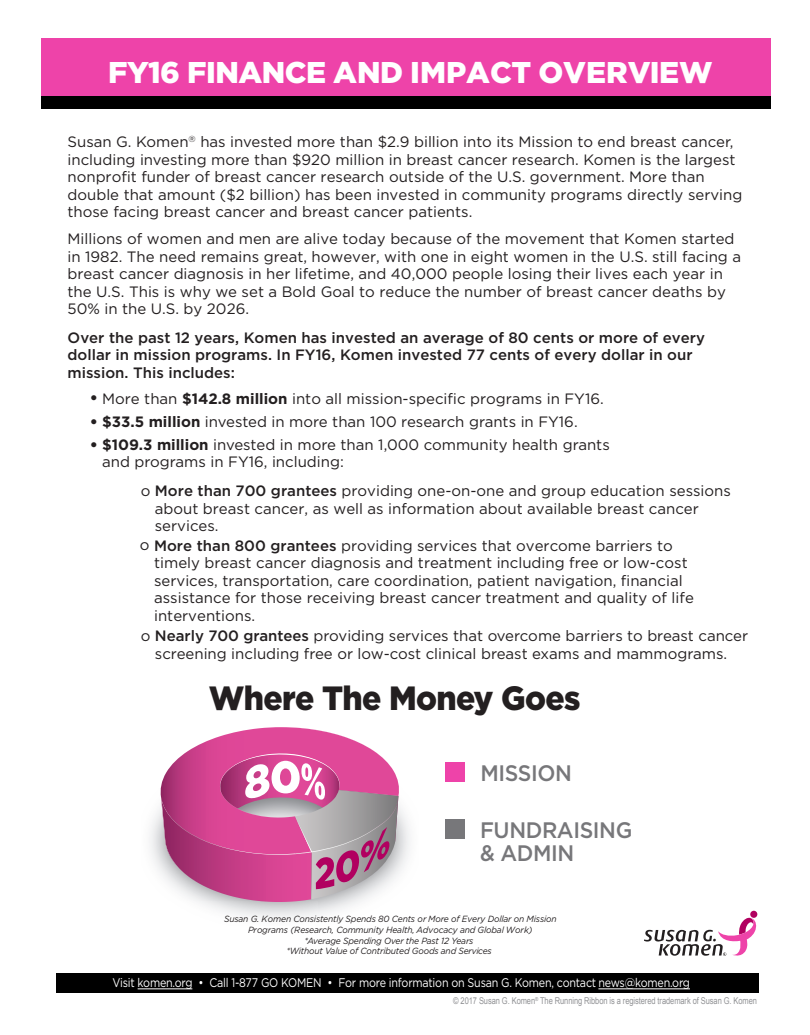
<style>
.page{position:relative;width:810px;height:1035px;background:#fff}
.page>*{position:absolute;margin:0;border:0;box-sizing:border-box;transform-origin:0 0}
.t1{font:900 33.62px "Gotham";letter-spacing:-.02em;color:#231f20;scale:.95 1}
.t2{font:900 30px "Gotham";letter-spacing:-.02em;color:#fff}
.t3{font:500 22.38px/22.4px "Gotham";letter-spacing:-.02em;color:#77777a;scale:.95 1}
.t4{font:15px/17.5px "Gotham";color:#231f20}
.t5{font:500 15px/17.5px "Gotham";color:#231f20}
.t6{font:12.5px "Gotham";letter-spacing:-.02em;color:#fff;scale:.86 1}
.t7{font:9.38px "Arial";letter-spacing:-.01em;color:#919295;scale:.8 1}
.t8{font:italic 9px/10.6px "Gotham";letter-spacing:-.02em;color:#231f20;text-align:center;scale:.95 1}
.s1{font-weight:900}
.s2{font-weight:700}
.s3{font-weight:500}
.s4{font-style:inherit}
</style>
<div class="page">
<svg style="left:160px;top:727px;width:240px;height:175px"></svg>
<div style="left:446px;top:762px;width:19px;height:20px;background:#ee43a9"></div>
<div style="left:446px;top:819px;width:19px;height:20px;background:#77777a"></div>
<div style="left:41px;top:52px;width:729px;height:57px;background:#000"></div>
<div style="left:41px;top:39px;width:729px;height:57px;background:#ee43a9"></div>
<div style="left:56px;top:973px;width:703px;height:19px;background:#000"></div>
<hr style="left:138px;top:989px;width:54px;height:1px;background:#fff">
<hr style="left:598px;top:989px;width:92px;height:1px;background:#fff">
<svg style="left:644px;top:911px;width:113px;height:45px"></svg>
<h2 class="t2" style="left:108px;top:51px;width:606px">FY16 FINANCE AND IMPACT OVERVIEW</h2>
<p class="t4" style="left:68px;top:133px;width:676px">Susan G. Komen<sup>®</sup> has invested more than $2.9 billion into its Mission to end breast cancer, including investing more than $920 million in breast cancer research. Komen is the largest nonprofit funder of breast cancer research outside of the U.S. government. More than double that amount ($2 billion) has been invested in community programs directly serving those facing breast cancer and breast cancer patients.</p>
<p class="t4" style="left:68px;top:230px;width:675px">Millions of women and men are alive today because of the movement that Komen started in 1982. The need remains great, however, with one in eight women in the U.S. still facing a breast cancer diagnosis in her lifetime, and 40,000 people losing their lives each year in the U.S. This is why we set a Bold Goal to reduce the number of breast cancer deaths by 50% in the U.S. by 2026.</p>
<p class="t5" style="left:68px;top:328px;width:639px">Over the past 12 years, Komen has invested an average of 80 cents or more of every dollar in mission programs. In FY16, Komen invested 77 cents of every dollar in our mission. This includes:</p>
<p class="t4" style="left:90px;top:390px;width:515px"><span class="s1">•</span> More than <span class="s2">$142.8 million</span> into all mission-specific programs in FY16.</p>
<p class="t4" style="left:90px;top:413px;width:489px"><span class="s1">•</span> <span class="s2">$33.5 million</span> invested in more than 100 research grants in FY16.</p>
<p class="t4" style="left:102px;top:436px;width:509px;text-indent:-12px"><span class="s1">•</span> <span class="s2">$109.3 million</span> invested in more than 1,000 community health grants and programs in FY16, including:</p>
<p class="t4" style="left:155px;top:483px;width:578px;text-indent:-14px">o <span class="s3">More than 700 grantees</span> providing one-on-one and group education sessions about breast cancer, as well as information about available breast cancer services.</p>
<p class="t4" style="left:154px;top:537px;width:541px;text-indent:-14px">o <span class="s3">More than 800 grantees</span> providing services that overcome barriers to timely breast cancer diagnosis and treatment including free or low-cost services, transportation, care coordination, patient navigation, financial assistance for those receiving breast cancer treatment and quality of life interventions.</p>
<p class="t4" style="left:141px;top:627px;width:609px;line-height:18px;text-align:center">o <span class="s3">Nearly 700 grantees</span> providing services that overcome barriers to breast cancer screening including free or low-cost clinical breast exams and mammograms.</p>
<h1 class="t1" style="left:209px;top:675px;width:393px">Where The Money Goes</h1>
<h3 class="t3" style="left:480px;top:762px;width:98px">MISSION</h3>
<h3 class="t3" style="left:480px;top:819px;width:162px">FUNDRAISING &amp; ADMIN</h3>
<p class="t8" style="left:224px;top:914px;width:352px">Susan G. Komen Consistently Spends 80 Cents o<span class="s4">r</span>More of Every Dollar on Mission Programs (Research, Community Health, Advocacy and Global Work)<br>*Average Spending Over the Past 12 Years<br>*Without Value of Contributed Goods and Services</p>
<p class="t6" style="left:113px;top:976px;width:673px">Visit komen.org • Call 1-877 GO KOMEN • For more information on Susan G. Komen, contact news@komen.org</p>
<p class="t7" style="left:453px;top:995px;width:381px">© 2017 Susan G. Komen<sup>®</sup> The Running Ribbon is a registered trademark of Susan G. Komen</p>
</div>
